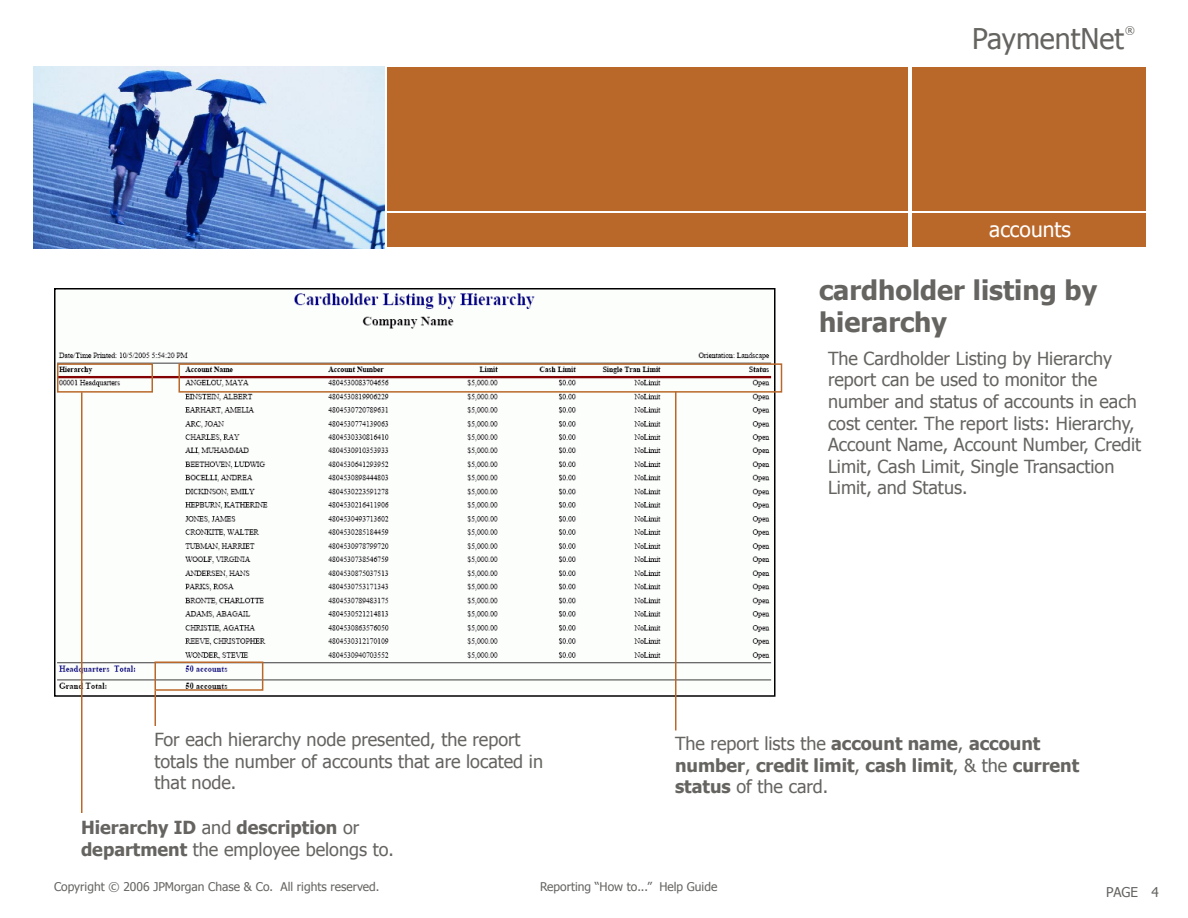
<style>
.page{position:relative;width:1188px;height:918px;background:#fff}
.page>*{position:absolute;margin:0;border:0;box-sizing:border-box;transform-origin:0 0}
.t1{font:28.5px "Tahoma";color:#656461}
.Report_Heading{font:700 27px/32.4px "Tahoma";color:#656461}
.t2{font:21px "Tahoma";color:#fff}
.Report_Text{font:18px/21.6px "Tahoma";color:#656461}
.Report_Text-2{font:700 18px/21.6px "Tahoma";color:#656461}
.t3{font:13.5px "Tahoma";color:#656461}
.t4{font:12px "Tahoma";color:#656461}
.t5{font:10.5px "Tahoma";color:#656461}
.s1{font-weight:400}
</style>
<div class="page">
<img style="left:33px;top:66px;width:351px;height:182px">
<div style="left:388px;top:67px;width:520px;height:144px;background:#ba682a"></div>
<div style="left:388px;top:213px;width:520px;height:34px;background:#ba682a"></div>
<div style="left:912px;top:67px;width:234px;height:144px;background:#ba682a"></div>
<div style="left:912px;top:213px;width:234px;height:34px;background:#ba682a"></div>
<img style="left:57px;top:293px;width:715px;height:398px">
<div style="left:54px;top:288px;width:722px;height:409px;border:2px solid #000"></div>
<div style="left:57px;top:363px;width:96px;height:30px;border:2px solid #ba682a"></div>
<div style="left:178px;top:363px;width:604px;height:30px;border:2px solid #ba682a"></div>
<hr style="left:675px;top:391px;width:1px;height:339px;background:#ba682a">
<div style="left:155px;top:661px;width:108px;height:30px;border:2px solid #ba682a"></div>
<hr style="left:154px;top:691px;width:2px;height:35px;background:#ba682a">
<hr style="left:81px;top:392px;width:1px;height:421px;background:#ba682a">
<p class="t5" style="left:1125px;top:23px;width:11px">®</p>
<h1 class="t1" style="left:972px;top:19px;width:153px">PaymentNet</h1>
<p class="t2" style="left:989px;top:215px;width:83px">accounts</p>
<p class="Report_Text" style="left:154px;top:728px;width:390px">For each hierarchy node presented, the report totals the number of accounts that are located in that node.</p>
<p class="Report_Text-2" style="left:81px;top:816px;width:314px">Hierarchy ID <span class="s1">and</span> description <span class="s1">or </span>department <span class="s1">the employee belongs to.</span></p>
<p class="Report_Heading" style="left:819px;top:272px;width:280px">cardholder listing by hierarchy</p>
<p class="Report_Text" style="left:828px;top:347px;width:315px">The Cardholder Listing by Hierarchy report can be used to monitor the number and status of accounts in each cost center. The report lists: Hierarchy, Account Name, Account Number, Credit Limit, Cash Limit, Single Transaction Limit, and Status.</p>
<p class="Report_Text-2" style="left:675px;top:732px;width:406px"><span class="s1">The report lists the</span> account name<span class="s1">,</span> account number<span class="s1">,</span> credit limit<span class="s1">,</span> cash limit<span class="s1">, &amp; the</span> current status <span class="s1">of the card.</span></p>
<p class="t4" style="left:54px;top:879px;width:327px">Copyright © 2006 JPMorgan Chase &amp; Co. All rights reserved.</p>
<p class="t4" style="left:540px;top:879px;width:179px">Reporting “How to...” Help Guide</p>
<p class="t3" style="left:1106px;top:883px;width:54px">PAGE 4</p>
</div>
